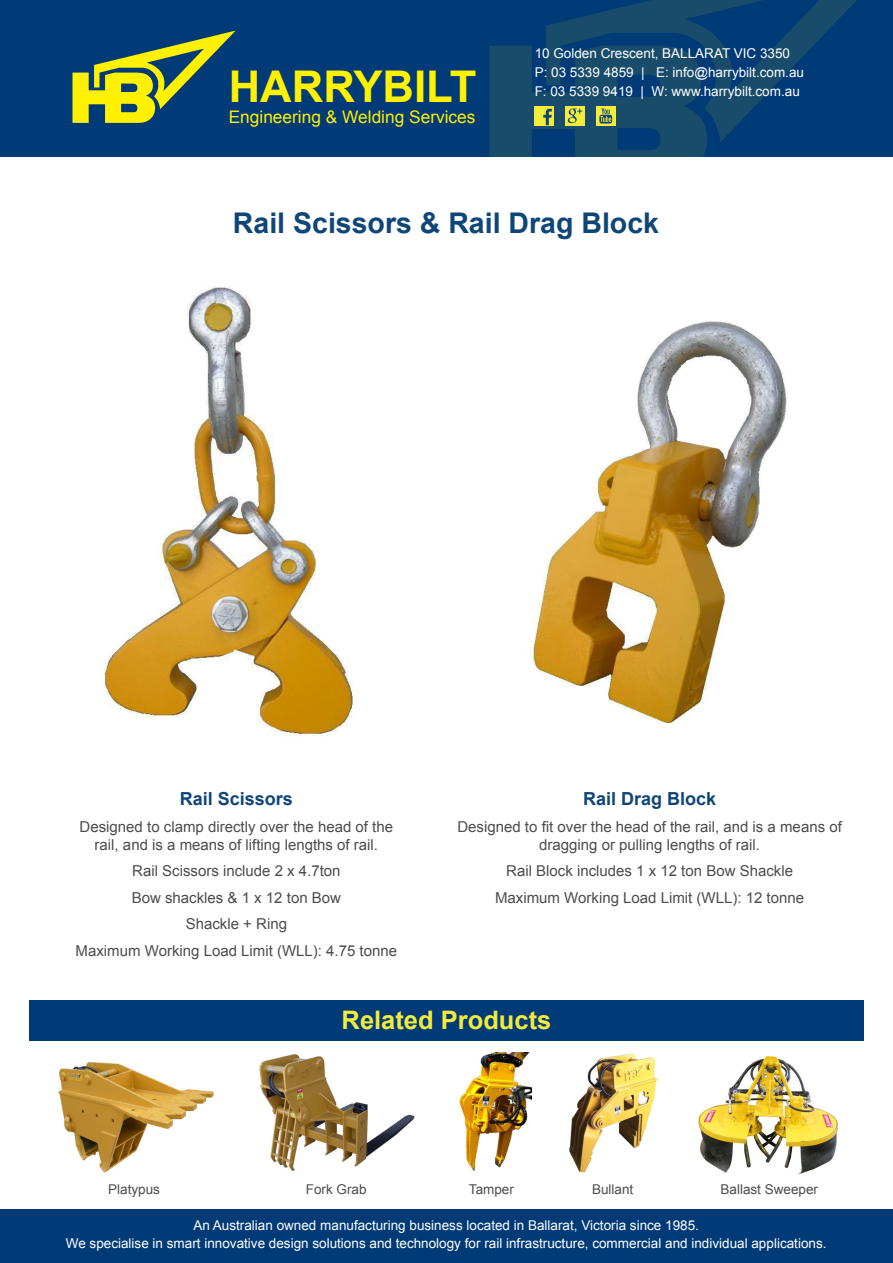
<style>
.page{position:relative;width:893px;height:1263px;background:#fff}
.page>*{position:absolute;margin:0;border:0;box-sizing:border-box;transform-origin:0 0}
.t1{font:700 43.65px "Arial";color:#fff101}
.t2{font:700 28.5px "Arial";color:#0f4678}
.t3{font:700 25.5px "Arial";color:#f3ec3c}
.Sub_heading{font:700 18px "Arial";color:#0f4678}
.t4{font:17.25px "Arial";color:#fff101}
.Body_Cody{font:15px/18px "Arial";color:#4b4c4d;text-align:center}
.t5{font:13.5px/18.6px "Arial";color:#fff}
.Related_Caption{font:13.5px "Arial";color:#4b4c4d}
</style>
<div class="page">
<div style="left:0;top:0;width:892px;height:156px;background:#003b77"></div>
<svg style="left:546px;top:0;width:311px;height:142px"></svg>
<svg style="left:72px;top:31px;width:163px;height:92px"></svg>
<svg style="left:489px;top:46px;width:218px;height:110px"></svg>
<div style="left:0;top:1209px;width:893px;height:54px;background:#003b77"></div>
<div style="left:29px;top:1000px;width:834px;height:40px;background:#003b77"></div>
<img style="left:58px;top:1062px;width:156px;height:111px">
<img style="left:259px;top:1054px;width:156px;height:117px">
<img style="left:569px;top:1053px;width:89px;height:120px">
<img style="left:698px;top:1055px;width:140px;height:119px">
<img style="left:459px;top:1052px;width:72px;height:119px">
<img style="left:101px;top:287px;width:252px;height:450px">
<img style="left:532px;top:321px;width:255px;height:407px">
<h1 class="t1" style="left:229px;top:58px;width:249px">HARRYBILT</h1>
<p class="t4" style="left:229px;top:106px;width:248px">Engineering &amp; Welding Services</p>
<p class="t5" style="left:535px;top:44px;width:271px">10 Golden Crescent, BALLARAT VIC 3350<br>P: 03 5339 4859 | E: info@harrybilt.com.au</p>
<p class="t5" style="left:535px;top:82px;width:267px">F: 03 5339 9419 | W: www.harrybilt.com.au</p>
<p class="t2" style="left:233px;top:204px;width:428px">Rail Scissors &amp; Rail Drag Block</p>
<p class="Sub_heading" style="left:180px;top:787px;width:115px">Rail Scissors</p>
<p class="Body_Cody" style="left:80px;top:818px;width:315px">Designed to clamp directly over the head of the rail, and is a means of lifting lengths of rail.</p>
<p class="Body_Cody" style="left:132px;top:862px;width:210px">Rail Scissors include 2 x 4.7ton</p>
<p class="Body_Cody" style="left:132px;top:889px;width:211px">Bow shackles &amp; 1 x 12 ton Bow</p>
<p class="Body_Cody" style="left:186px;top:915px;width:103px">Shackle + Ring</p>
<p class="Body_Cody" style="left:76px;top:942px;width:323px">Maximum Working Load Limit (WLL): 4.75 tonne</p>
<p class="Sub_heading" style="left:583px;top:787px;width:135px">Rail Drag Block</p>
<p class="Body_Cody" style="left:457px;top:818px;width:386px">Designed to fit over the head of the rail, and is a means of dragging or pulling lengths of rail.</p>
<p class="Body_Cody" style="left:506px;top:862px;width:288px">Rail Block includes 1 x 12 ton Bow Shackle</p>
<p class="Body_Cody" style="left:495px;top:889px;width:310px">Maximum Working Load Limit (WLL): 12 tonne</p>
<h3 class="t3" style="left:342px;top:1002px;width:211px">Related Products</h3>
<p class="Related_Caption" style="left:108px;top:1180px;width:53px">Platypus</p>
<p class="Related_Caption" style="left:306px;top:1180px;width:62px">Fork Grab</p>
<p class="Related_Caption" style="left:469px;top:1180px;width:47px">Tamper</p>
<p class="Related_Caption" style="left:592px;top:1180px;width:43px">Bullant</p>
<p class="Related_Caption" style="left:720px;top:1180px;width:99px">Ballast Sweeper</p>
<p class="t5" style="left:66px;top:1217px;width:762px;line-height:18px;text-align:center">An Australian owned manufacturing business located in Ballarat, Victoria since 1985.<br>We specialise in smart innovative design solutions and technology for rail infrastructure, commercial and individual applications.</p>
</div>
